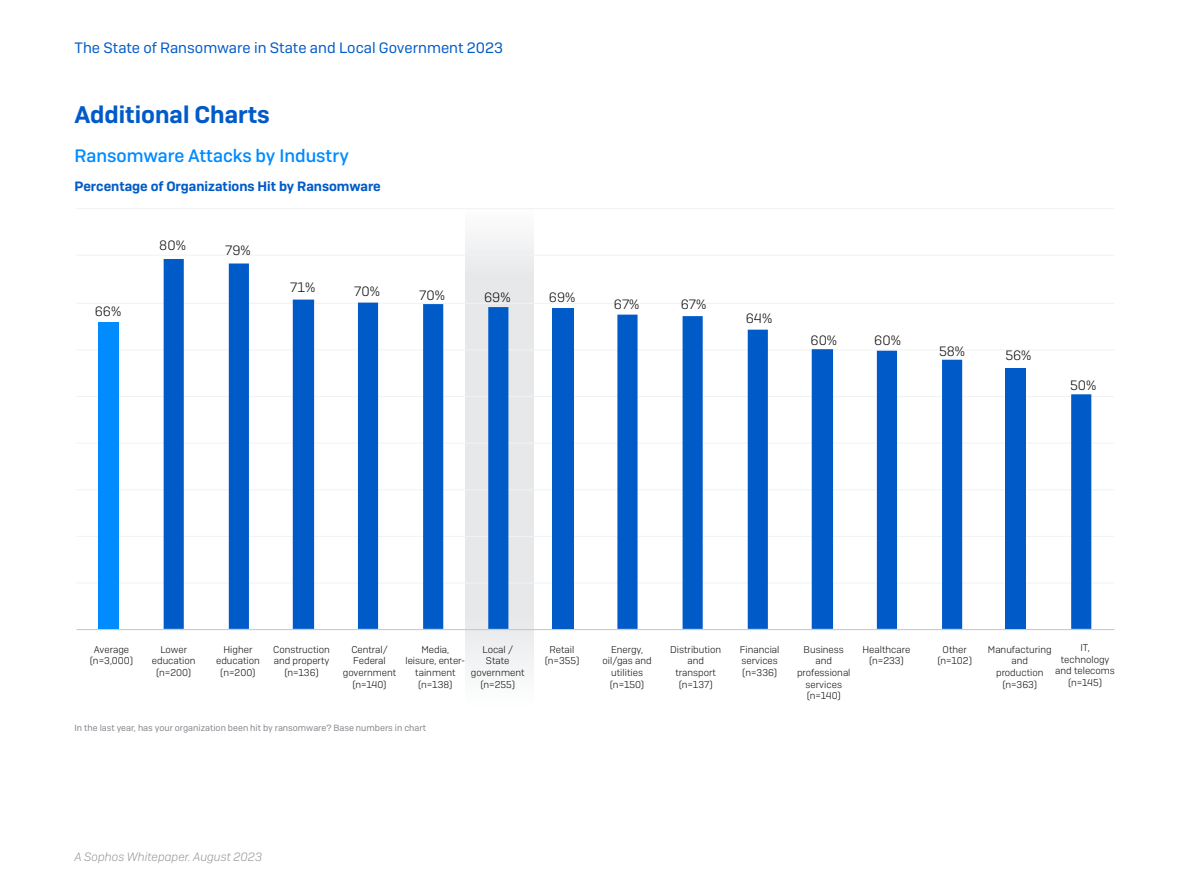
<style>
.page{position:relative;width:1191px;height:893px;background:#fff}
.page>*{position:absolute;margin:0;border:0;box-sizing:border-box;transform-origin:0 0}
.t1{font:600 24px "Sophos Sans";color:#005bc8}
.t2{font:500 18px "Sophos Sans";color:#008bff}
.t3{font:15px "Sophos Sans";color:#005bc8}
.t4{font:300 13.5px "Sophos Sans";color:#0d0d0e}
.t5{font:600 13.5px "Sophos Sans";color:#005bc8}
.t6{font:italic 300 12px "Sophos Sans";color:#96989c}
.t7{font:300 9.75px/11.7px "Sophos Sans";color:#0d0d0e;text-align:center}
.t8{font:9px "Sophos Sans";color:#83868b}
</style>
<div class="page">
<div style="left:465px;top:209px;width:69px;height:498px;background:#f5f5f6"></div>
<hr style="left:77px;top:208px;width:1037px;height:1px;background:#f0f2f4">
<hr style="left:77px;top:255px;width:1037px;height:1px;background:#f0f2f4">
<hr style="left:77px;top:303px;width:1037px;height:1px;background:#f0f2f4">
<hr style="left:77px;top:349px;width:1037px;height:1px;background:#f0f2f4">
<hr style="left:77px;top:396px;width:1037px;height:1px;background:#f0f2f4">
<hr style="left:77px;top:443px;width:1037px;height:1px;background:#f0f2f4">
<hr style="left:77px;top:489px;width:1037px;height:1px;background:#f0f2f4">
<hr style="left:77px;top:536px;width:1037px;height:1px;background:#f0f2f4">
<hr style="left:77px;top:583px;width:1037px;height:1px;background:#f0f2f4">
<div style="left:98px;top:322px;width:21px;height:307px;background:#008bff"></div>
<svg style="left:164px;top:259px;width:927px;height:370px"></svg>
<hr style="left:77px;top:629px;width:1037px;height:1px;background:#c2c5ca">
<div style="left:1005px;top:368px;width:20px;height:261px;background:#005bc8"></div>
<h3 class="t3" style="left:74px;top:39px;width:430px">The State of Ransomware in State and Local Government 2023</h3>
<h1 class="t1" style="left:74px;top:100px;width:197px">Additional Charts</h1>
<h2 class="t2" style="left:74px;top:145px;width:276px">Ransomware Attacks by Industry</h2>
<h3 class="t5" style="left:74px;top:178px;width:308px">Percentage of Organizations Hit by Ransomware</h3>
<h3 class="t4" style="left:95px;top:303px;width:28px">66%</h3>
<h3 class="t4" style="left:159px;top:237px;width:28px">80%</h3>
<h3 class="t4" style="left:225px;top:242px;width:27px">79%</h3>
<h3 class="t4" style="left:290px;top:279px;width:27px">71%</h3>
<h3 class="t4" style="left:354px;top:283px;width:27px">70%</h3>
<h3 class="t4" style="left:419px;top:287px;width:27px">70%</h3>
<h3 class="t4" style="left:484px;top:289px;width:28px">69%</h3>
<h3 class="t4" style="left:549px;top:289px;width:28px">69%</h3>
<h3 class="t4" style="left:614px;top:296px;width:27px">67%</h3>
<h3 class="t4" style="left:681px;top:296px;width:27px">67%</h3>
<h3 class="t4" style="left:745px;top:311px;width:28px">64%</h3>
<h3 class="t4" style="left:810px;top:332px;width:28px">60%</h3>
<h3 class="t4" style="left:874px;top:332px;width:28px">60%</h3>
<h3 class="t4" style="left:939px;top:343px;width:28px">58%</h3>
<h3 class="t4" style="left:1005px;top:348px;width:28px">56%</h3>
<h3 class="t4" style="left:1070px;top:377px;width:28px">50%</h3>
<p class="t7" style="left:152px;top:643px;width:45px">Lower education (n=200)</p>
<p class="t7" style="left:216px;top:643px;width:45px">Higher education (n=200)</p>
<p class="t7" style="left:602px;top:643px;width:51px">Energy, oil/gas and utilities (n=150)</p>
<p class="t7" style="left:740px;top:643px;width:41px;text-align:left">Financial services (n=336)</p>
<p class="t7" style="left:862px;top:643px;width:49px">Healthcare (n=233)</p>
<p class="t7" style="left:1055px;top:641px;width:61px">IT, technology and telecoms (n=145)</p>
<p class="t7" style="left:273px;top:643px;width:58px">Construction and property (n=136)</p>
<p class="t7" style="left:343px;top:643px;width:55px">Central/<br>Federal government (n=140)</p>
<p class="t7" style="left:670px;top:643px;width:52px">Distribution and transport (n=137)</p>
<p class="t7" style="left:405px;top:643px;width:61px">Media, leisure, enter&shy;tainment (n=138)</p>
<p class="t7" style="left:471px;top:643px;width:55px">Local /<br>State government (n=255)</p>
<p class="t7" style="left:544px;top:643px;width:36px">Retail (n=355)</p>
<p class="t7" style="left:937px;top:643px;width:36px">Other (n=102)</p>
<p class="t7" style="left:90px;top:643px;width:45px">Average (n=3,000)</p>
<p class="t7" style="left:797px;top:643px;width:55px">Business and professional services (n=140)</p>
<p class="t7" style="left:988px;top:643px;width:65px">Manufacturing and production (n=363)</p>
<p class="t8" style="left:74px;top:723px;width:353px">In the last year, has your organization been hit by ransomware? Base numbers in chart</p>
<p class="t6" style="left:74px;top:850px;width:189px">A Sophos Whitepaper. August 2023</p>
</div>
